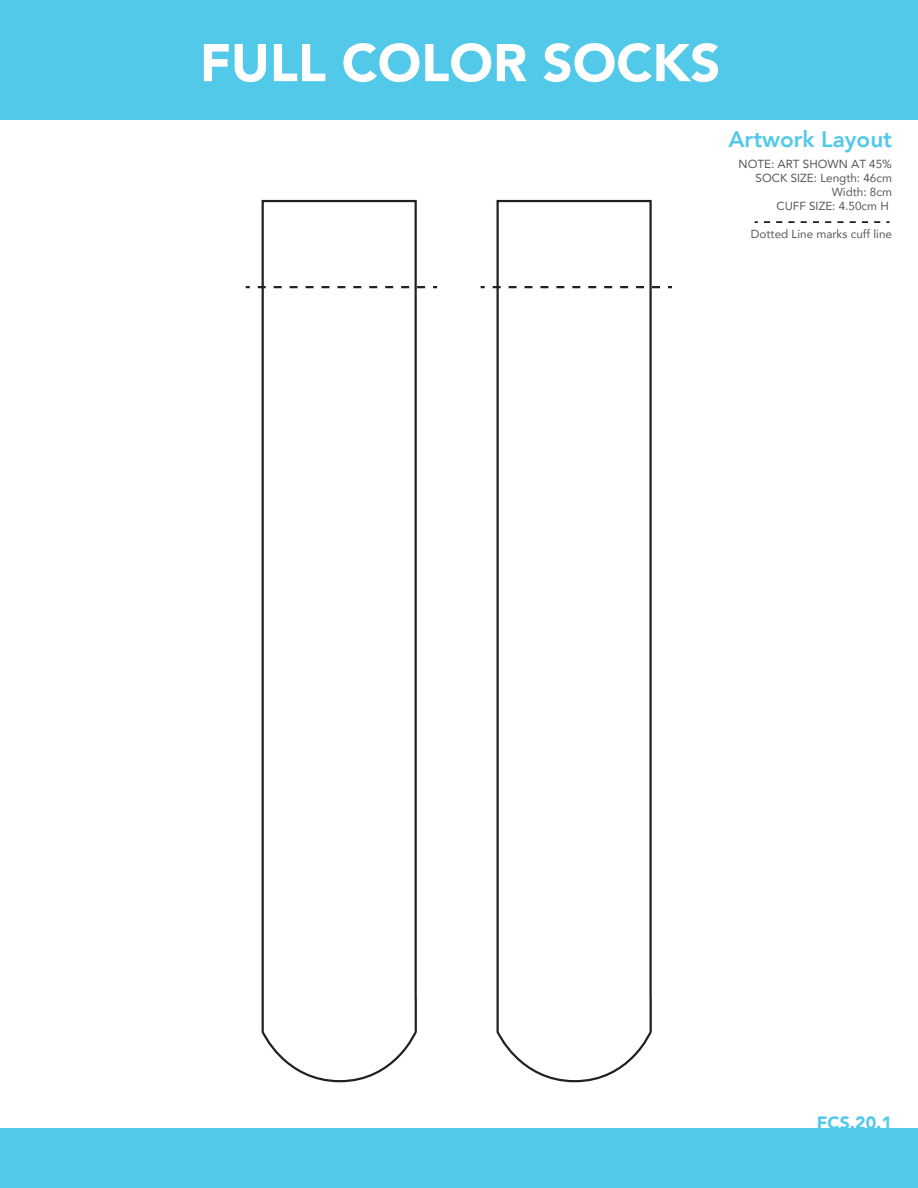
<style>
.page{position:relative;width:918px;height:1188px;background:#fff}
.page>*{position:absolute;margin:0;border:0;box-sizing:border-box;transform-origin:0 0}
.t1{font:900 52.5px "Avenir";color:#fff}
.t2{font:800 22.5px "Avenir";color:#53c9ea}
.t3{font:900 17.85px "Avenir";color:#53c9ea}
.t4{font:11.7px/14px "Avenir";color:#54575a;text-align:right}
</style>
<div class="page">
<div style="left:0;top:1129px;width:918px;height:59px;background:#53c9ea"></div>
<div style="left:0;top:0;width:918px;height:119px;background:#53c9ea"></div>
<svg style="left:764px;top:221px;width:126px;height:2px"></svg>
<svg style="left:495px;top:199px;width:158px;height:884px"></svg>
<svg style="left:493px;top:286px;width:179px;height:2px"></svg>
<svg style="left:260px;top:199px;width:158px;height:884px"></svg>
<svg style="left:258px;top:286px;width:179px;height:2px"></svg>
<h1 class="t1" style="left:200px;top:18px;width:522px">FULL COLOR SOCKS</h1>
<h2 class="t2" style="left:728px;top:121px;width:165px">Artwork Layout</h2>
<p class="t4" style="left:739px;top:157px;width:155px">NOTE: ART SHOWN AT 45%<br>SOCK SIZE: Length: 46cm<br>Width: 8cm<br>CUFF SIZE: 4.50cm H</p>
<p class="t4" style="left:751px;top:227px;width:143px">Dotted Line marks cuff line</p>
<h3 class="t3" style="left:817px;top:1107px;width:77px">FCS.20.1</h3>
</div>
